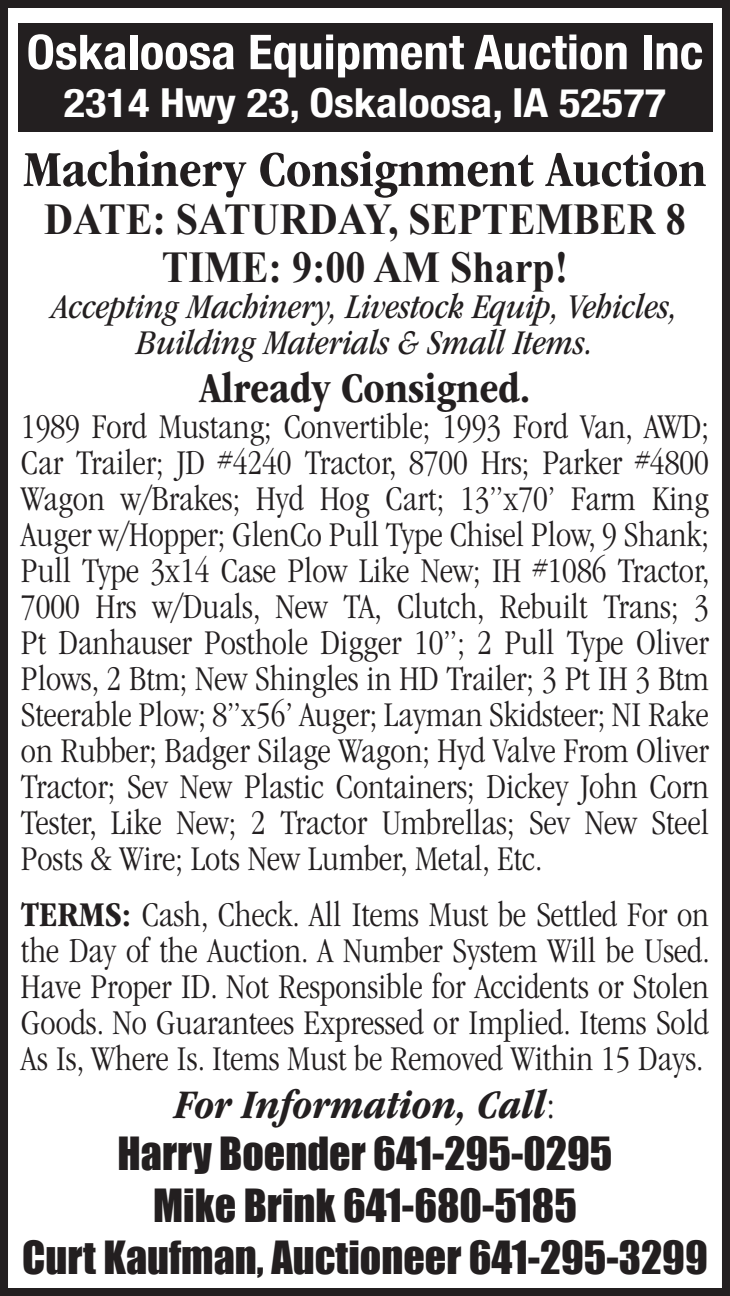
<style>
.page{position:relative;width:730px;height:1296px;background:#fff}
.page>*{position:absolute;margin:0;border:0;box-sizing:border-box;transform-origin:0 0}
.t1{font:700 condensed 52px "ITC Garamond Std";color:#231f20}
.t2{font:700 condensed 48px "Helvetica Neue";color:#fff;scale:1.06 1}
.t3{font:700 44px/48px "Times New Roman";color:#231f20;text-align:center;scale:.91 1}
.t4{font:700 condensed 44px "ITC Garamond Std";color:#231f20}
.t5{font:42px/52px "Impact";color:#231f20;text-align:center}
.t6{font:italic 700 condensed 42px "ITC Garamond Std";color:#231f20}
.t7{font:700 condensed 40px "Helvetica Neue";color:#fff;scale:1.11 1}
.t8{font:300 condensed 36px/36px "ITC Garamond Std";color:#231f20;text-align:justify}
.t9{font:italic condensed 36px/36px "ITC Garamond Std";color:#231f20;text-align:center}
.s1{font-weight:700}
.s2{font-weight:300;font-style:normal}
</style>
<div class="page">
<div style="left:0;top:0;width:729px;height:1296px;border:8px solid #231f20"></div>
<div style="left:18px;top:23px;width:693px;height:108px;background:#231f20"></div>
<h2 class="t2" style="left:27px;top:23px;width:639px">Oskaloosa Equipment Auction Inc</h2>
<p class="t7" style="left:64px;top:79px;width:543px">2314 Hwy 23, Oskaloosa, IA 52577</p>
<h1 class="t1" style="left:23px;top:140px;width:684px">Machinery Consignment Auction</h1>
<p class="t3" style="left:44px;top:194px;width:706px">DATE: SATURDAY, SEPTEMBER 8<br>TIME: 9:00 AM Sharp!</p>
<p class="t9" style="left:52px;top:289px;width:626px">Accepting Machinery, Livestock Equip, Vehicles,<br>Building Materials &amp; Small Items.</p>
<p class="t4" style="left:199px;top:363px;width:332px">Already Consigned.</p>
<p class="t8" style="left:21px;top:409px;width:689px">1989 Ford Mustang; Convertible; 1993 Ford Van, AWD; Car Trailer; JD #4240 Tractor, 8700 Hrs; Parker #4800<br>Wagon w/Brakes; Hyd Hog Cart; 13”x70’ Farm King Auger w/Hopper; GlenCo Pull Type Chisel Plow, 9 Shank; Pull Type 3x14 Case Plow Like New; IH #1086 Tractor, 7000 Hrs w/Duals, New TA, Clutch, Rebuilt Trans; 3<br>Pt Danhauser Posthole Digger 10”; 2 Pull Type Oliver Plows, 2 Btm; New Shingles in HD Trailer; 3 Pt IH 3 Btm Steerable Plow; 8”x56’ Auger; Layman Skidsteer; NI Rake on Rubber; Badger Silage Wagon; Hyd Valve From Oliver Tractor; Sev New Plastic Containers; Dickey John Corn Tester, Like New; 2 Tractor Umbrellas; Sev New Steel Posts &amp; Wire; Lots New Lumber, Metal, Etc.</p>
<p class="t8" style="left:21px;top:897px;width:689px"><span class="s1">TERMS:</span> Cash, Check. All Items Must be Settled For on the Day of the Auction. A Number System Will be Used.<br>Have Proper ID. Not Responsible for Accidents or Stolen Goods. No Guarantees Expressed or Implied. Items Sold As Is, Where Is. Items Must be Removed Within 15 Days.</p>
<p class="t6" style="left:175px;top:1081px;width:381px">For Information, Call<span class="s2">:</span></p>
<p class="t5" style="left:22px;top:1126px;width:686px">Harry Boender 641-295-0295<br>Mike Brink 641-680-5185<br>Curt Kaufman, Auctioneer 641-295-3299</p>
</div>
